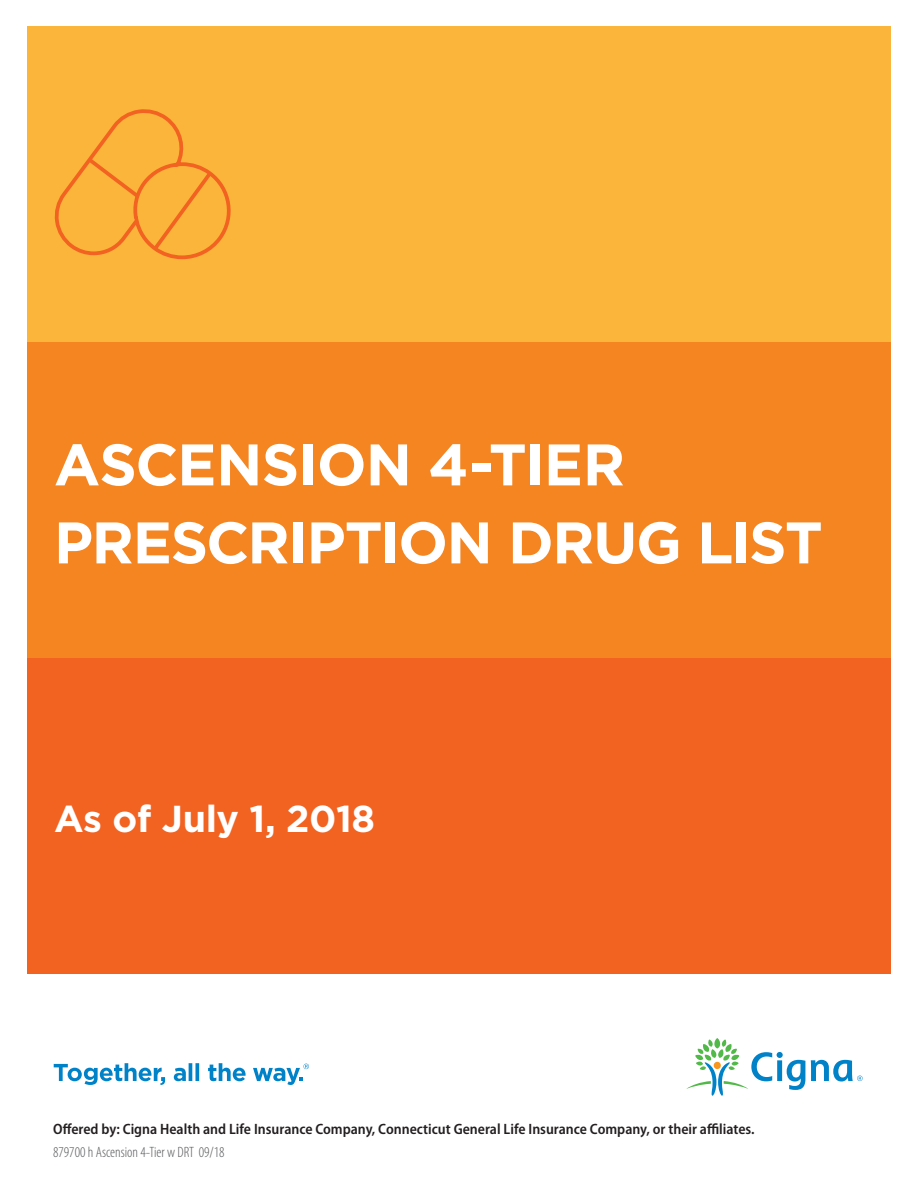
<style>
.page{position:relative;width:918px;height:1188px;background:#fff}
.page>*{position:absolute;margin:0;border:0;box-sizing:border-box;transform-origin:0 0}
.Headline_bold_40_45{font:700 58.5px/78px "Gotham";letter-spacing:-.025em;color:#fff}
.Subheadline_bold_14{font:700 37.5px "Gotham";letter-spacing:-.01em;color:#fff}
.Offered_by_legal{font:600 semi-condensed 15px "Myriad Pro";color:#231f20}
.NB-Legal_copy_Cat{font:300 condensed 15px "Myriad Pro";color:#57585a}
</style>
<div class="page">
<svg style="left:54px;top:1063px;width:111px;height:22px"></svg>
<svg style="left:174px;top:1063px;width:25px;height:18px"></svg>
<svg style="left:208px;top:1063px;width:38px;height:18px"></svg>
<svg style="left:253px;top:1064px;width:56px;height:21px"></svg>
<svg style="left:687px;top:1038px;width:176px;height:58px"></svg>
<div style="left:27px;top:26px;width:864px;height:316px;background:#fcb53b"></div>
<div style="left:27px;top:658px;width:864px;height:316px;background:#f26221"></div>
<div style="left:27px;top:342px;width:864px;height:316px;background:#f58520"></div>
<svg style="left:54px;top:109px;width:177px;height:151px"></svg>
<p class="Headline_bold_40_45" style="left:54px;top:425px;width:770px">ASCENSION 4-TIER<br>PRESCRIPTION DRUG LIST</p>
<p class="Subheadline_bold_14" style="left:54px;top:794px;width:323px">As of July 1, 2018</p>
<p class="Offered_by_legal" style="left:53px;top:1120px;width:703px">Offered by: Cigna Health and Life Insurance Company, Connecticut General Life Insurance Company, or their affiliates.</p>
<p class="NB-Legal_copy_Cat" style="left:53px;top:1144px;width:173px">879700 h Ascension 4-Tier w DRT 09/18</p>
</div>
